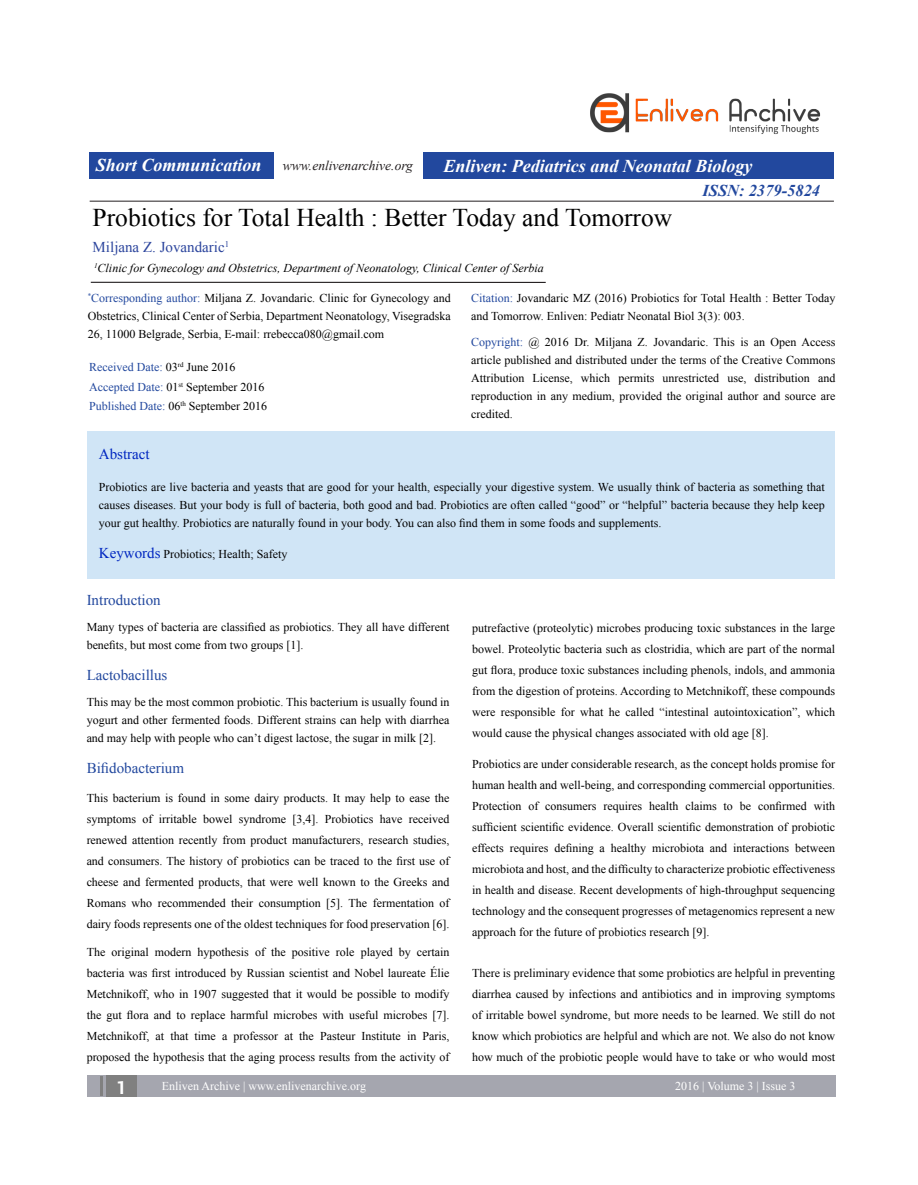
<style>
.page{position:relative;width:918px;height:1185px;background:#fff}
.page>*{position:absolute;margin:0;border:0;box-sizing:border-box;transform-origin:0 0}
.Paragraph_Style1{font:25.5px "Times New Roman";color:#000}
.Paragraph_Style1-2{font:italic 700 18px "Times New Roman";color:#fff}
.t1{font:700 18px "Roboto";color:#fff}
.Paragraph_Style1-3{font:italic 700 16.5px "Times New Roman";color:#22489e}
.Paragraph_Style3{font:15px "Times New Roman";color:#22489e}
.Paragraph_Style3-2{font:15px "Times New Roman";color:#2c459d}
.Paragraph_Style10{font:15px "Times New Roman";color:#0026c0}
.t2{font:italic 13.5px "Times New Roman";color:#231f20}
.Paragraph_Style3-3{font:12px/21px "Times New Roman";color:#000;text-align:justify}
.Paragraph_Style10-2{font:12px/18px "Times New Roman";color:#000;text-align:justify}
.Paragraph_Style3-4{font:italic 12px "Times New Roman";color:#000}
.t3{font:12px "Times New Roman";color:#fff}
.Paragraph_Style3-5{font:12px "Times New Roman";color:#22489e}
.s1{color:#22489e}
.s2{color:#000}
.s3{font-size:15px;color:#0026c0}
</style>
<div class="page">
<div style="left:87px;top:1075px;width:749px;height:22px;background:#a5a6af"></div>
<hr style="left:100px;top:1077px;width:3px;height:19px;background:#808080">
<div style="left:106px;top:1076px;width:31px;height:21px;background:#808080"></div>
<hr style="left:90px;top:201px;width:744px;height:1px;background:#231f20">
<hr style="left:91px;top:282px;width:455px;height:1px;background:#231f20">
<div style="left:90px;top:152px;width:744px;height:27px;background:#22489e"></div>
<div style="left:274px;top:150px;width:148px;height:33px;background:#fff"></div>
<div style="left:87px;top:432px;width:748px;height:147px;background:#d0e5f6"></div>
<img style="left:590px;top:93px;width:231px;height:41px">
<p class="Paragraph_Style1-2" style="left:96px;top:153px;width:167px">Short Communication</p>
<p class="Paragraph_Style1-2" style="left:443px;top:153px;width:311px">Enliven: Pediatrics and Neonatal Biology</p>
<p class="Paragraph_Style1-3" style="left:702px;top:179px;width:119px">ISSN: 2379-5824</p>
<p class="t2" style="left:283px;top:157px;width:131px">www.enlivenarchive.org</p>
<p class="Paragraph_Style1" style="left:93px;top:199px;width:581px">Probiotics for Total Health : Better Today and Tomorrow</p>
<p class="Paragraph_Style3-2" style="left:93px;top:237px;width:138px">Miljana Z. Jovandaric<sup>1</sup></p>
<p class="Paragraph_Style3-4" style="left:94px;top:260px;width:451px"><sup>1</sup>Clinic for Gynecology and Obstetrics, Department of Neonatology, Clinical Center of Serbia</p>
<p class="Paragraph_Style3-3" style="left:88px;top:289px;width:364px;line-height:18px"><sup>*</sup><span class="s1">Corresponding author:</span> Miljana Z. Jovandaric. Clinic for Gynecology and Obstetrics, Clinical Center of Serbia, Department Neonatology, Visegradska 26, 11000 Belgrade, Serbia, E-mail: rrebecca080@gmail.com</p>
<p class="Paragraph_Style3-3" style="left:471px;top:289px;width:366px;line-height:18px"><span class="s1">Citation:</span> Jovandaric MZ (2016) Probiotics for Total Health : Better Today and Tomorrow. Enliven: Pediatr Neonatal Biol 3(3): 003.</p>
<p class="Paragraph_Style3-3" style="left:471px;top:332px;width:366px;line-height:18px"><span class="s1">Copyright:</span> @ 2016 Dr. Miljana Z. Jovandaric. This is an Open Access article published and distributed under the terms of the Creative Commons Attribution License, which permits unrestricted use, distribution and reproduction in any medium, provided the original author and source are credited.</p>
<p class="Paragraph_Style3-5" style="left:89px;top:359px;width:148px">Received Date: <span class="s2">03</span><sup>rd</sup> <span class="s2">June 2016</span></p>
<p class="Paragraph_Style3-3" style="left:89px;top:376px;width:177px"><span class="s1">Accepted Date:</span> 01<sup>st</sup> September 2016</p>
<p class="Paragraph_Style3-3" style="left:89px;top:395px;width:180px"><span class="s1">Published Date:</span> 06<sup>th</sup> September 2016</p>
<p class="Paragraph_Style10" style="left:99px;top:444px;width:52px">Abstract</p>
<p class="Paragraph_Style10-2" style="left:99px;top:477px;width:727px">Probiotics are live bacteria and yeasts that are good for your health, especially your digestive system. We usually think of bacteria as something that causes diseases. But your body is full of bacteria, both good and bad. Probiotics are often called “good” or “helpful” bacteria because they help keep your gut healthy. Probiotics are naturally found in your body. You can also find them in some foods and supplements.</p>
<p class="Paragraph_Style10-2" style="left:99px;top:545px;width:190px"><span class="s3">Keywords</span> Probiotics; Health; Safety</p>
<p class="Paragraph_Style3" style="left:87px;top:590px;width:76px">Introduction</p>
<p class="Paragraph_Style3-3" style="left:87px;top:617px;width:364px;line-height:18px">Many types of bacteria are classified as probiotics. They all have different benefits, but most come from two groups [1].</p>
<p class="Paragraph_Style3" style="left:87px;top:665px;width:82px">Lactobacillus</p>
<p class="Paragraph_Style3-3" style="left:87px;top:692px;width:364px;line-height:18px">This may be the most common probiotic. This bacterium is usually found in yogurt and other fermented foods. Different strains can help with diarrhea and may help with people who can’t digest lactose, the sugar in milk [2].</p>
<p class="Paragraph_Style3" style="left:87px;top:758px;width:99px">Bifidobacterium</p>
<p class="Paragraph_Style3-3" style="left:87px;top:787px;width:364px">This bacterium is found in some dairy products. It may help to ease the symptoms of irritable bowel syndrome [3,4]. Probiotics have received renewed attention recently from product manufacturers, research studies, and consumers. The history of probiotics can be traced to the first use of cheese and fermented products, that were well known to the Greeks and Romans who recommended their consumption [5]. The fermentation of dairy foods represents one of the oldest techniques for food preservation [6].</p>
<p class="Paragraph_Style3-3" style="left:87px;top:941px;width:364px">The original modern hypothesis of the positive role played by certain bacteria was first introduced by Russian scientist and Nobel laureate Élie Metchnikoff, who in 1907 suggested that it would be possible to modify the gut flora and to replace harmful microbes with useful microbes [7].<br>Metchnikoff, at that time a professor at the Pasteur Institute in Paris, proposed the hypothesis that the aging process results from the activity of</p>
<p class="Paragraph_Style3-3" style="left:472px;top:617px;width:364px">putrefactive (proteolytic) microbes producing toxic substances in the large bowel. Proteolytic bacteria such as clostridia, which are part of the normal gut flora, produce toxic substances including phenols, indols, and ammonia from the digestion of proteins. According to Metchnikoff, these compounds were responsible for what he called “intestinal autointoxication”, which would cause the physical changes associated with old age [8].</p>
<p class="Paragraph_Style3-3" style="left:472px;top:753px;width:364px">Probiotics are under considerable research, as the concept holds promise for human health and well-being, and corresponding commercial opportunities.<br>Protection of consumers requires health claims to be confirmed with sufficient scientific evidence. Overall scientific demonstration of probiotic effects requires defining a healthy microbiota and interactions between microbiota and host, and the difficulty to characterize probiotic effectiveness in health and disease. Recent developments of high-throughput sequencing technology and the consequent progresses of metagenomics represent a new approach for the future of probiotics research [9].</p>
<p class="Paragraph_Style3-3" style="left:472px;top:962px;width:364px">There is preliminary evidence that some probiotics are helpful in preventing diarrhea caused by infections and antibiotics and in improving symptoms of irritable bowel syndrome, but more needs to be learned. We still do not know which probiotics are helpful and which are not. We also do not know how much of the probiotic people would have to take or who would most</p>
<h2 class="t1" style="left:116px;top:1075px;width:12px">1</h2>
<p class="t3" style="left:162px;top:1078px;width:206px">Enliven Archive | www.enlivenarchive.org</p>
<p class="t3" style="left:675px;top:1077px;width:122px">2016 | Volume 3 | Issue 3</p>
</div>
